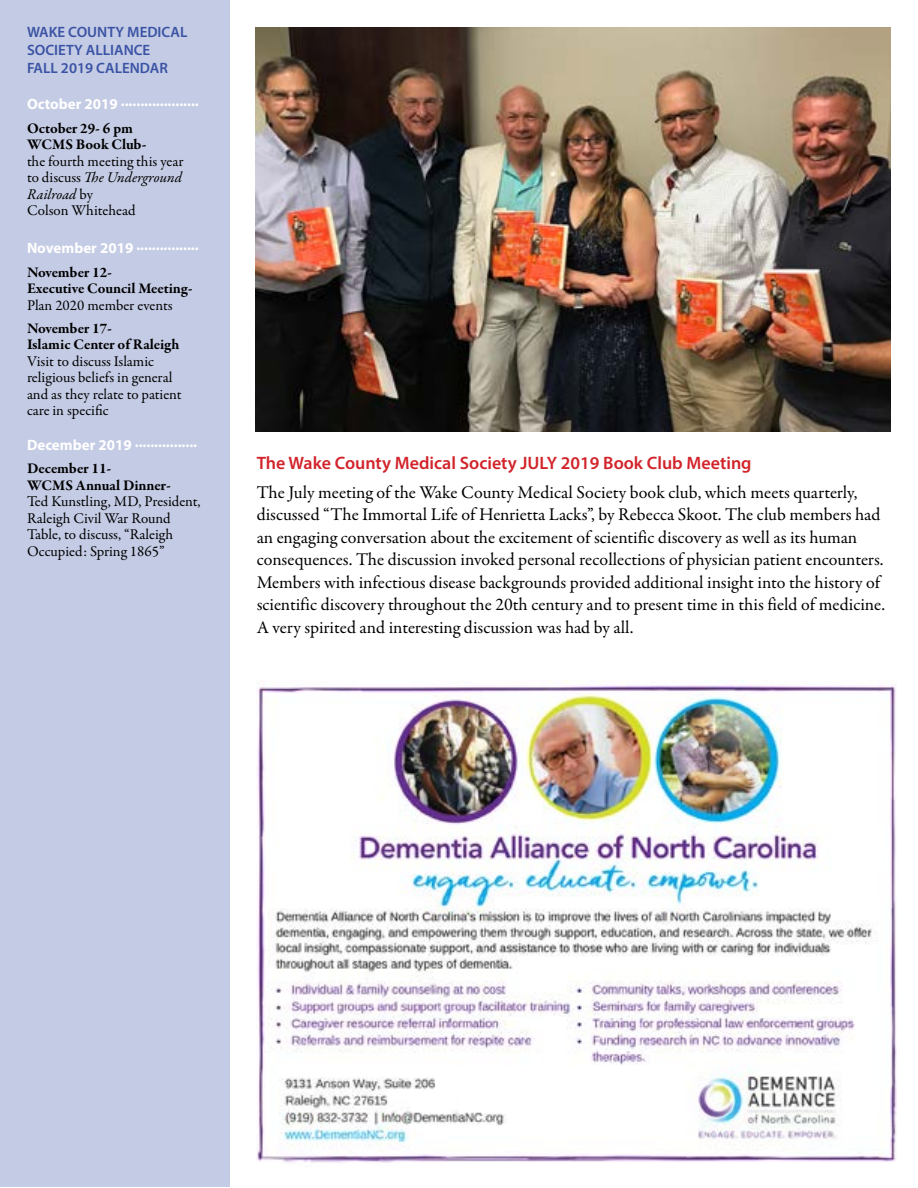
<style>
.page{position:relative;width:918px;height:1188px;background:#fff}
.page>*{position:absolute;margin:0;border:0;box-sizing:border-box;transform-origin:0 0}
.t1{font:18px/22.5px "Garamond Premr Pro";color:#000}
.t2{font:600 18px "Myriad Pro";color:#d2232a}
.t3{font:15px/16.5px "Garamond Premr Pro";color:#000}
.t4{font:700 15px/16.5px "Garamond Premr Pro";color:#000}
.t5{font:700 15px "Myriad Pro";color:#fff}
.t6{font:600 15px/18px "Myriad Pro";color:#3a53a4}
.s1{font-style:italic}
</style>
<div class="page">
<div style="left:0;top:0;width:230px;height:1186px;background:#c4cbe4"></div>
<img style="left:255px;top:27px;width:636px;height:405px">
<img style="left:257px;top:680px;width:639px;height:483px">
<p class="t6" style="left:27px;top:23px;width:162px">WAKE COUNTY MEDICAL<br>SOCIETY ALLIANCE<br>FALL 2019 CALENDAR</p>
<p class="t5" style="left:27px;top:92px;width:173px">October 2019 ....................</p>
<p class="t4" style="left:27px;top:120px;width:121px">October 29- 6 pm<br>WCMS Book Club-</p>
<p class="t3" style="left:27px;top:153px;width:158px">the fourth meeting this year to discuss <span class="s1">The Underground<br>Railroad</span> by<br>Colson Whitehead</p>
<p class="t5" style="left:27px;top:236px;width:173px">November 2019 ................</p>
<p class="t4" style="left:27px;top:264px;width:167px">November 12-<br>Executive Council Meeting-</p>
<p class="t3" style="left:27px;top:297px;width:147px">Plan 2020 member events</p>
<p class="t4" style="left:27px;top:320px;width:154px">November 17-<br>Islamic Center of Raleigh</p>
<p class="t3" style="left:27px;top:353px;width:156px">Visit to discuss Islamic religious beliefs in general and as they relate to patient care in specific</p>
<p class="t5" style="left:27px;top:432px;width:172px">December 2019 ................</p>
<p class="t4" style="left:27px;top:460px;width:145px">December 11-<br>WCMS Annual Dinner-</p>
<p class="t3" style="left:27px;top:494px;width:175px">Ted Kunstling, MD, President,<br>Raleigh Civil War Round<br>Table, to discuss, “Raleigh<br>Occupied: Spring 1865”</p>
<p class="t2" style="left:257px;top:451px;width:496px">The Wake County Medical Society JULY 2019 Book Club Meeting</p>
<p class="t1" style="left:257px;top:482px;width:630px">The July meeting of the Wake County Medical Society book club, which meets quarterly, discussed “The Immortal Life of Henrietta Lacks”, by Rebecca Skoot. The club members had an engaging conversation about the excitement of scientific discovery as well as its human consequences. The discussion invoked personal recollections of physician patient encounters.<br>Members with infectious disease backgrounds provided additional insight into the history of scientific discovery throughout the 20th century and to present time in this field of medicine.<br>A very spirited and interesting discussion was had by all.</p>
</div>
